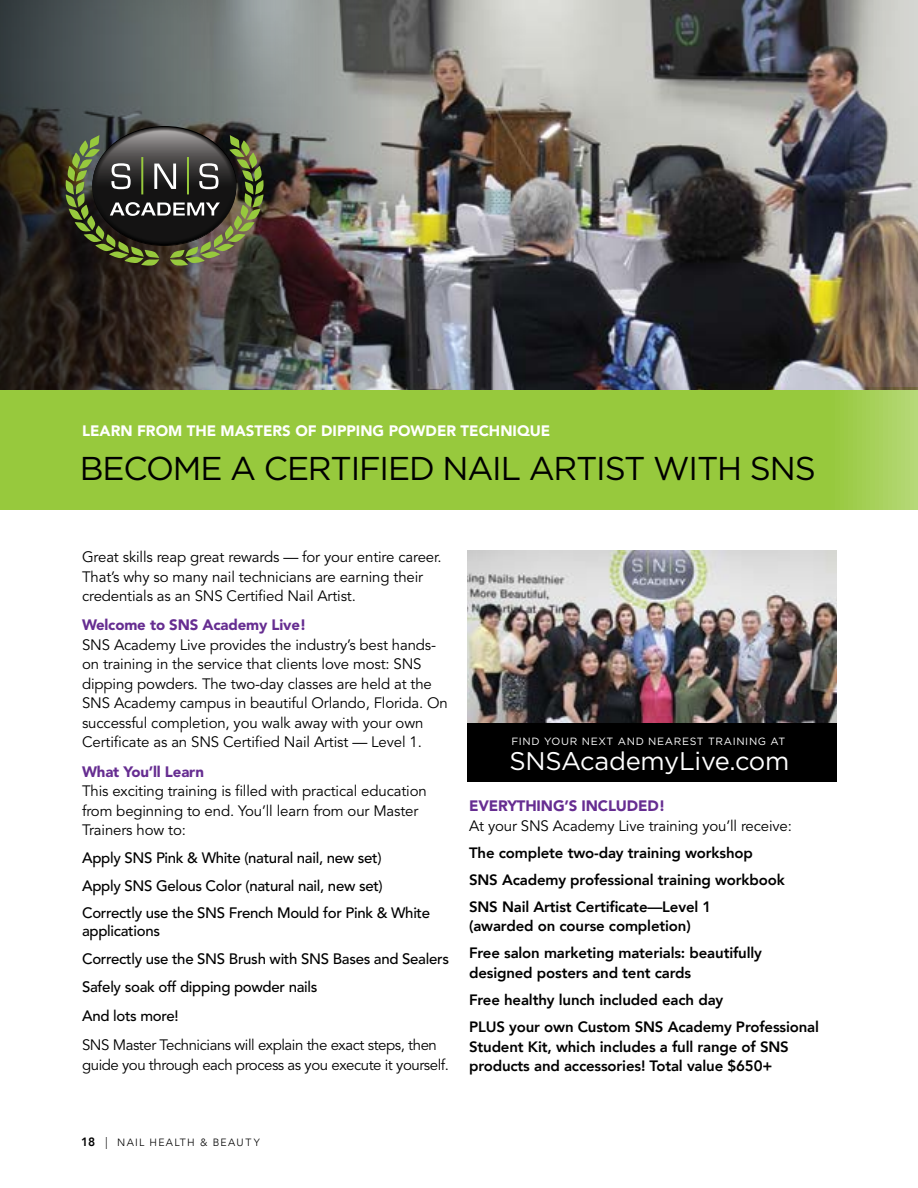
<style>
.page{position:relative;width:918px;height:1188px;background:#fff}
.page>*{position:absolute;margin:0;border:0;box-sizing:border-box;transform-origin:0 0}
.t1{font:33px "Gotham";letter-spacing:-.035em;color:#000}
.t2{font:25.5px "Gotham";letter-spacing:-.01em;color:#fff}
.t3{font:15px/19.5px "Avenir";letter-spacing:-.01em;color:#000}
.t4{font:800 15px/27px "Avenir";letter-spacing:-.01em;color:#000}
.t5{font:500 15px/27.8px "Avenir";letter-spacing:-.02em;color:#000}
.t6{font:15px/19.5px "Avenir";letter-spacing:-.03em;color:#000}
.t7{font:900 15px "Avenir";letter-spacing:-.01em;color:#662d91}
.t8{font:900 15px "Avenir";color:#fff}
.t9{font:10.5px "Gotham";letter-spacing:.06em;color:#fff}
.t10{font:300 10.5px "Avenir";letter-spacing:.12em;color:#000}
.s1{font-weight:800;font-size:12px}
.s2{font-size:12px}
</style>
<div class="page">
<div style="left:0;top:388px;width:918px;height:122px;background:#97c93d"></div>
<img style="left:468px;top:551px;width:369px;height:172px">
<img style="left:392px;top:0;width:526px;height:390px">
<img style="left:0;top:0;width:392px;height:390px">
<svg style="left:66px;top:126px;width:198px;height:140px;background:#4b4e3a"></svg>
<div style="left:468px;top:723px;width:369px;height:59px;background:#000"></div>
<p class="t8" style="left:82px;top:422px;width:470px">LEARN FROM THE MASTERS OF DIPPING POWDER TECHNIQUE</p>
<h1 class="t1" style="left:80px;top:450px;width:738px">BECOME A CERTIFIED NAIL ARTIST WITH SNS</h1>
<p class="t3" style="left:82px;top:548px;width:361px">Great skills reap great rewards — for your entire career.<br>That’s why so many nail technicians are earning their credentials as an SNS Certified Nail Artist.</p>
<p class="t7" style="left:82px;top:616px;width:226px">Welcome to SNS Academy Live!</p>
<p class="t3" style="left:82px;top:635px;width:367px">SNS Academy Live provides the industry’s best hands&shy;on training in the service that clients love most: SNS dipping powders. The two-day classes are held at the SNS Academy campus in beautiful Orlando, Florida. On successful completion, you walk away with your own Certificate as an SNS Certified Nail Artist — Level 1.</p>
<p class="t7" style="left:82px;top:762px;width:124px">What You’ll Learn</p>
<p class="t3" style="left:82px;top:782px;width:346px">This exciting training is filled with practical education from beginning to end. You’ll learn from our Master<br>Trainers how to:</p>
<p class="t5" style="left:82px;top:844px;width:350px">Apply SNS Pink &amp; White (natural nail, new set)<br>Apply SNS Gelous Color (natural nail, new set)<br>Correctly use the SNS French Mould for Pink &amp; White</p>
<p class="t5" style="left:82px;top:918px;width:368px">applications<br>Correctly use the SNS Brush with SNS Bases and Sealers<br>Safely soak off dipping powder nails</p>
<p class="t5" style="left:82px;top:1002px;width:98px">And lots more!</p>
<p class="t6" style="left:82px;top:1036px;width:368px">SNS Master Technicians will explain the exact steps, then guide you through each process as you execute it yourself.</p>
<p class="t9" style="left:511px;top:736px;width:275px">FIND YOUR NEXT AND NEAREST TRAINING AT</p>
<h2 class="t2" style="left:509px;top:747px;width:282px">SNSAcademyLive.com</h2>
<p class="t7" style="left:469px;top:797px;width:198px">EVERYTHING’S INCLUDED!</p>
<p class="t3" style="left:469px;top:816px;width:324px">At your SNS Academy Live training you’ll receive:</p>
<p class="t4" style="left:469px;top:839px;width:317px">The complete two-day training workshop<br>SNS Academy professional training workbook<br>SNS Nail Artist Certificate—Level 1</p>
<p class="t4" style="left:469px;top:913px;width:294px">(awarded on course completion)<br>Free salon marketing materials: beautifully</p>
<p class="t4" style="left:469px;top:959px;width:351px">designed posters and tent cards<br>Free healthy lunch included each day<br>PLUS your own Custom SNS Academy Professional</p>
<p class="t4" style="left:469px;top:1037px;width:321px;line-height:19.5px">Student Kit, which includes a full range of SNS products and accessories! Total value $650+</p>
<p class="t10" style="left:81px;top:1136px;width:180px"><span class="s1">18</span> <span class="s2">|</span> NAIL HEALTH &amp; BEAUT Y</p>
</div>
